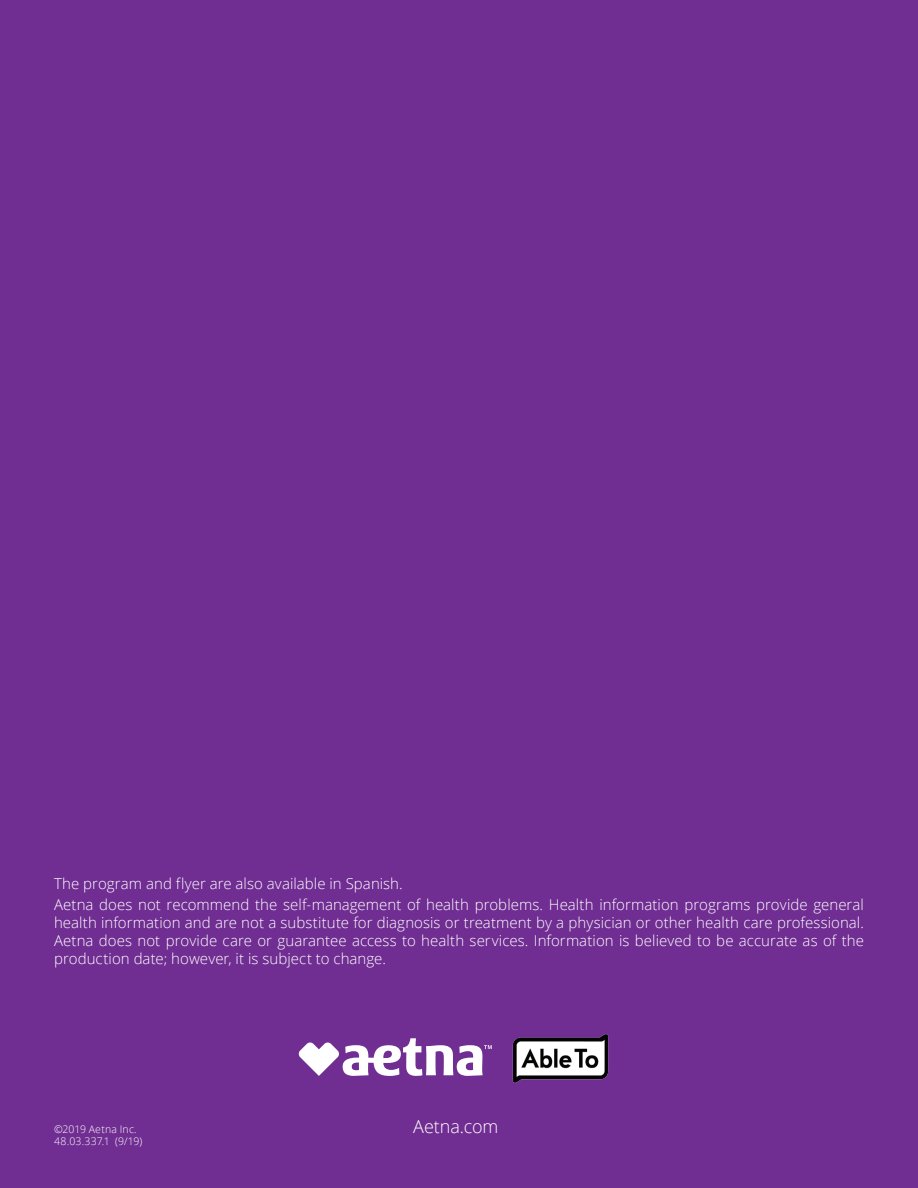
<style>
.page{position:relative;width:918px;height:1188px;background:#702d92}
.page>*{position:absolute;margin:0;border:0;box-sizing:border-box;transform-origin:0 0}
.www_aetna_com{font:300 18px "Open Sans";letter-spacing:-.005em;color:#fff}
.Disclaimer{font:300 15px/18px "Open Sans";letter-spacing:.005em;color:#fff;text-align:justify}
.Part_Number_Date_Cop{font:300 10.5px "Open Sans";letter-spacing:.015em;color:#fff}
</style>
<div class="page">
<img style="left:512px;top:1034px;width:97px;height:49px">
<svg style="left:299px;top:1038px;width:193px;height:38px"></svg>
<p class="Disclaimer" style="left:54px;top:874px;width:350px">The program and flyer are also available in Spanish.</p>
<p class="Disclaimer" style="left:54px;top:895px;width:812px">Aetna does not recommend the self-management of health problems. Health information programs provide general health information and are not a substitute for diagnosis or treatment by a physician or other health care professional.<br>Aetna does not provide care or guarantee access to health services. Information is believed to be accurate as of the production date; however, it is subject to change.</p>
<p class="Part_Number_Date_Cop" style="left:54px;top:1121px;width:84px">©2019 Aetna Inc.</p>
<p class="Part_Number_Date_Cop" style="left:54px;top:1133px;width:90px">48.03.337.1 (9/19)</p>
<p class="www_aetna_com" style="left:413px;top:1115px;width:87px">Aetna.com</p>
</div>
